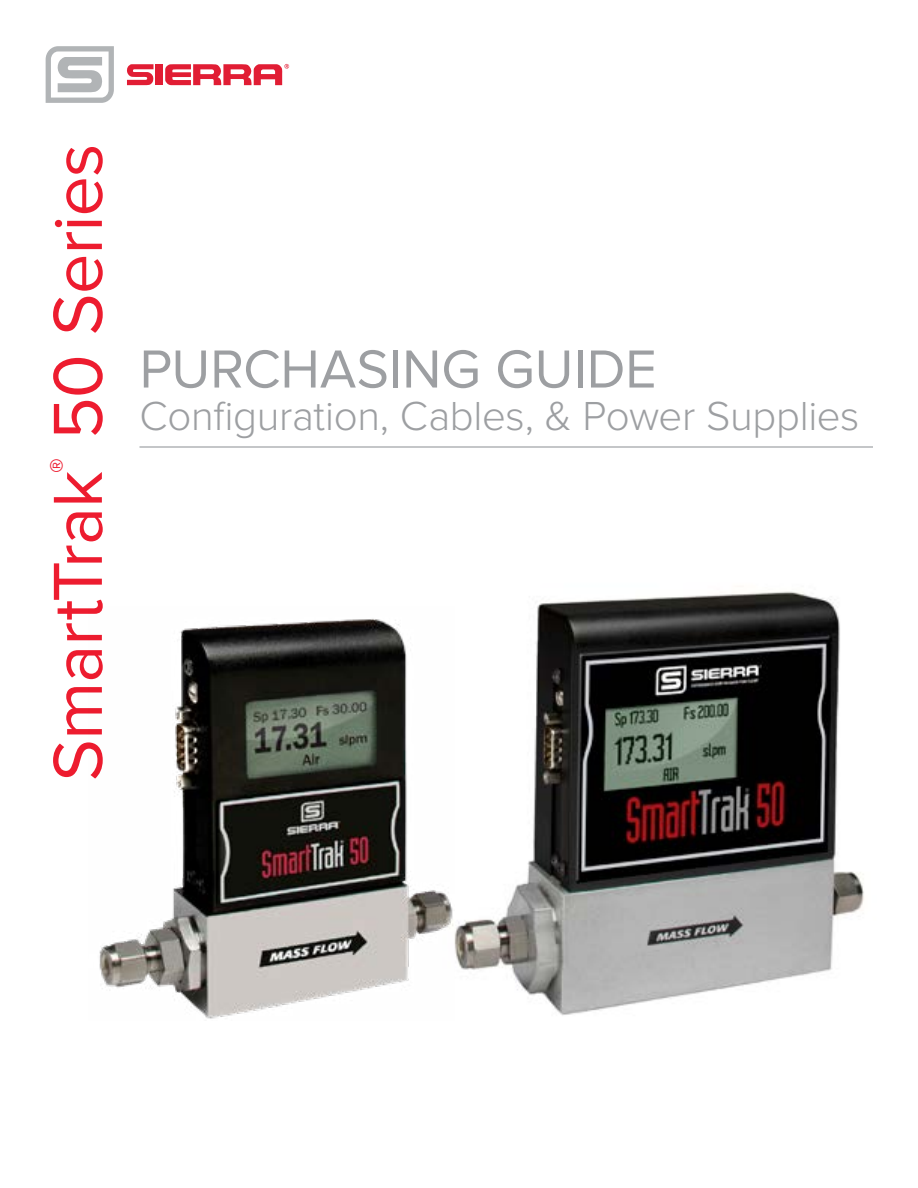
<style>
.page{position:relative;width:918px;height:1188px;background:#fff}
.page>*{position:absolute;margin:0;border:0;box-sizing:border-box;transform-origin:0 0}
.t1{font:72px "Proxima Nova";letter-spacing:-.015em;color:#ed1c2f}
.t2{font:55.5px "Proxima Nova";color:#9d9fa2}
.t3{font:300 42px "Proxima Nova";letter-spacing:-.01em;color:#9d9fa2}
.t4{font:30px "Proxima Nova";color:#ed1c2f}
</style>
<div class="page">
<hr style="left:140px;top:446px;width:733px;height:2px;background:#b1b4b6">
<svg style="left:46px;top:46px;width:68px;height:57px"></svg>
<svg style="left:127px;top:64px;width:27px;height:21px"></svg>
<div style="left:156px;top:64px;width:7px;height:21px;background:#e11d34"></div>
<svg style="left:165px;top:64px;width:124px;height:21px"></svg>
<img style="left:455px;top:591px;width:409px;height:425px">
<img style="left:99px;top:619px;width:356px;height:400px">
<h1 class="t1" style="left:38px;top:781px;width:639px;rotate:-90deg">SmartTrak 50 Series</h1>
<p class="t4" style="left:44px;top:473px;width:16px;rotate:-90deg">®</p>
<h2 class="t2" style="left:140px;top:338px;width:519px">PURCHASING GUIDE</h2>
<p class="t3" style="left:140px;top:384px;width:722px">Configuration, Cables, &amp; Power Supplies</p>
</div>
